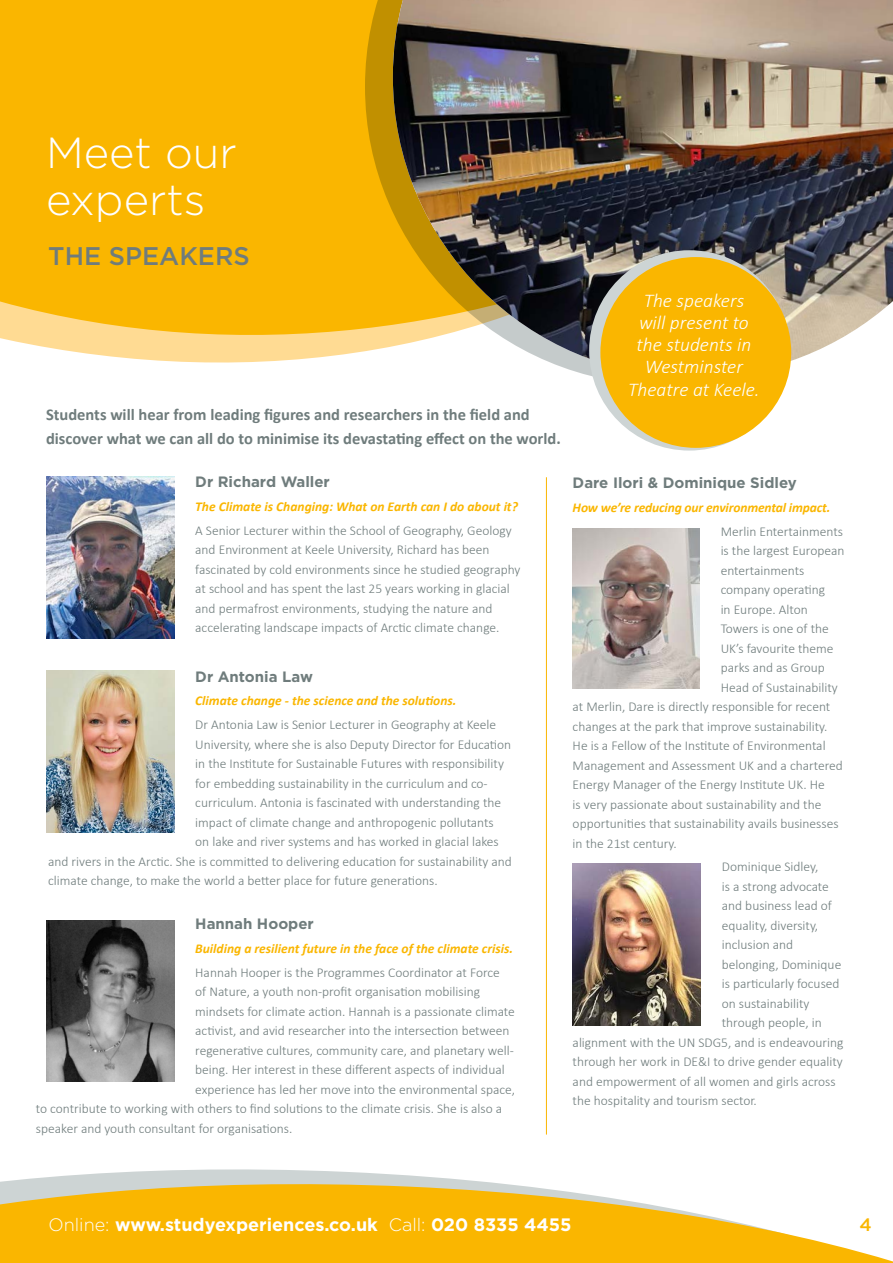
<style>
.page{position:relative;width:893px;height:1263px;background:#fff}
.page>*{position:absolute;margin:0;border:0;box-sizing:border-box;transform-origin:0 0}
.t1{font:300 43.5px/46.5px "Gotham";color:#fff}
.t2{font:500 25.5px "Gotham";color:#6f7c7c}
.t3{font:italic 300 19.5px/22.2px "Calibri";color:#fff;text-align:center}
.t4{font:700 18px "Gotham";color:#fff}
.t5{font:500 18px "Gotham";color:#fab600}
.t6{font:700 16.5px/24px "Calibri";color:#6f7c7c}
.t7{font:700 15px "Gotham";color:#6f7c7c}
.t8{font:300 13.5px/19.5px "Calibri";color:#6f7c7c}
.t9{font:italic 700 13.5px "Calibri";color:#fab600}
.s1{font-weight:300}
</style>
<div class="page">
<svg style="left:0;top:0;width:786px;height:433px;fill:#fab600"></svg>
<svg style="left:365px;top:0;width:423px;height:385px"></svg>
<img style="left:393px;top:0;width:500px;height:377px">
<svg style="left:0;top:1169px;width:893px;height:94px;fill:#fab600"></svg>
<img style="left:46px;top:671px;width:128px;height:161px">
<hr style="left:892px;top:0;width:1px;height:301px;background:#fab600">
<div style="left:589px;top:250px;width:200px;height:201px;background:#cdd4d4;border-radius:50%"></div>
<div style="left:600px;top:257px;width:191px;height:191px;background:#fab600;border-radius:50%"></div>
<img style="left:46px;top:476px;width:128px;height:162px">
<img style="left:46px;top:920px;width:128px;height:162px">
<img style="left:573px;top:528px;width:126px;height:160px">
<img style="left:573px;top:864px;width:128px;height:161px">
<hr style="left:546px;top:477px;width:1px;height:657px;background:#fab600">
<h1 class="t1" style="left:46px;top:129px;width:192px">Meet our experts</h1>
<h2 class="t2" style="left:48px;top:242px;width:203px">THE SPEAKERS</h2>
<p class="t6" style="left:46px;top:402px;width:516px">Students will hear from leading figures and researchers in the field and discover what we can all do to minimise its devastating effect on the world.</p>
<p class="t7" style="left:195px;top:473px;width:136px">Dr Richard Waller</p>
<p class="t9" style="left:195px;top:497px;width:324px">The Climate is Changing: What on Earth can I do about it?</p>
<p class="t8" style="left:195px;top:521px;width:327px">A Senior Lecturer within the School of Geography, Geology and Environment at Keele University, Richard has been fascinated by cold environments since he studied geography at school and has spent the last 25 years working in glacial and permafrost environments, studying the nature and accelerating landscape impacts of Arctic climate change.</p>
<p class="t7" style="left:195px;top:668px;width:119px">Dr Antonia Law</p>
<p class="t9" style="left:195px;top:691px;width:263px">Climate change - the science and the solutions.</p>
<p class="t8" style="left:195px;top:715px;width:303px">Dr Antonia Law is Senior Lecturer in Geography at Keele</p>
<p class="t8" style="left:195px;top:734px;width:317px">University, where she is also Deputy Director for Education</p>
<p class="t8" style="left:195px;top:754px;width:310px">in the Institute for Sustainable Futures with responsibility</p>
<p class="t8" style="left:195px;top:773px;width:294px">for embedding sustainability in the curriculum and co-</p>
<p class="t8" style="left:195px;top:793px;width:307px">curriculum. Antonia is fascinated with understanding the</p>
<p class="t8" style="left:195px;top:812px;width:300px">impact of climate change and anthropogenic pollutants</p>
<p class="t8" style="left:195px;top:832px;width:305px">on lake and river systems and has worked in glacial lakes</p>
<p class="t8" style="left:48px;top:851px;width:465px">and rivers in the Arctic. She is committed to delivering education for sustainability and</p>
<p class="t8" style="left:48px;top:871px;width:391px">climate change, to make the world a better place for future generations.</p>
<p class="t7" style="left:195px;top:915px;width:120px">Hannah Hooper</p>
<p class="t9" style="left:195px;top:939px;width:319px">Building a resilient future in the face of the climate crisis.</p>
<p class="t8" style="left:195px;top:962px;width:306px">Hannah Hooper is the Programmes Coordinator at Force</p>
<p class="t8" style="left:195px;top:982px;width:286px">of Nature, a youth non-profit organisation mobilising</p>
<p class="t8" style="left:195px;top:1001px;width:321px">mindsets for climate action. Hannah is a passionate climate</p>
<p class="t8" style="left:195px;top:1021px;width:316px">activist, and avid researcher into the intersection between</p>
<p class="t8" style="left:195px;top:1040px;width:320px">regenerative cultures, community care, and planetary well-</p>
<p class="t8" style="left:195px;top:1060px;width:311px">being. Her interest in these different aspects of individual</p>
<p class="t8" style="left:195px;top:1079px;width:321px">experience has led her move into the environmental space,</p>
<p class="t8" style="left:36px;top:1099px;width:468px">to contribute to working with others to find solutions to the climate crisis. She is also a</p>
<p class="t8" style="left:36px;top:1118px;width:258px">speaker and youth consultant for organisations.</p>
<h3 class="t3" style="left:628px;top:289px;width:133px">The speakers will present to the students in<br>Westminster<br>Theatre at Keele.</h3>
<p class="t7" style="left:573px;top:474px;width:226px">Dare Ilori &amp; Dominique Sidley</p>
<p class="t9" style="left:573px;top:498px;width:259px">How we’re reducing our environmental impact.</p>
<p class="t8" style="left:721px;top:521px;width:124px">Merlin Entertainments</p>
<p class="t8" style="left:721px;top:541px;width:125px">is the largest European</p>
<p class="t8" style="left:721px;top:560px;width:85px">entertainments</p>
<p class="t8" style="left:721px;top:580px;width:106px">company operating</p>
<p class="t8" style="left:721px;top:599px;width:89px">in Europe. Alton</p>
<p class="t8" style="left:721px;top:619px;width:110px">Towers is one of the</p>
<p class="t8" style="left:721px;top:638px;width:114px">UK’s favourite theme</p>
<p class="t8" style="left:721px;top:658px;width:106px">parks and as Group</p>
<p class="t8" style="left:721px;top:677px;width:119px">Head of Sustainability</p>
<p class="t8" style="left:573px;top:697px;width:259px">at Merlin, Dare is directly responsible for recent</p>
<p class="t8" style="left:573px;top:716px;width:256px">changes at the park that improve sustainability.</p>
<p class="t8" style="left:573px;top:736px;width:254px">He is a Fellow of the Institute of Environmental</p>
<p class="t8" style="left:573px;top:755px;width:272px">Management and Assessment UK and a chartered</p>
<p class="t8" style="left:573px;top:775px;width:254px">Energy Manager of the Energy Institute UK. He</p>
<p class="t8" style="left:573px;top:794px;width:250px">is very passionate about sustainability and the</p>
<p class="t8" style="left:573px;top:814px;width:267px">opportunities that sustainability avails businesses</p>
<p class="t8" style="left:573px;top:833px;width:106px">in the 21st century.</p>
<p class="t8" style="left:722px;top:857px;width:98px">Dominique Sidley,</p>
<p class="t8" style="left:722px;top:876px;width:108px">is a strong advocate</p>
<p class="t8" style="left:722px;top:896px;width:112px">and business lead of</p>
<p class="t8" style="left:722px;top:915px;width:98px">equality, diversity,</p>
<p class="t8" style="left:722px;top:935px;width:73px">inclusion and</p>
<p class="t8" style="left:722px;top:954px;width:121px">belonging, Dominique</p>
<p class="t8" style="left:722px;top:974px;width:119px">is particularly focused</p>
<p class="t8" style="left:722px;top:993px;width:89px">on sustainability</p>
<p class="t8" style="left:722px;top:1013px;width:102px">through people, in</p>
<p class="t8" style="left:573px;top:1032px;width:272px">alignment with the UN SDG5, and is endeavouring</p>
<p class="t8" style="left:573px;top:1052px;width:272px">through her work in DE&amp;I to drive gender equality</p>
<p class="t8" style="left:573px;top:1071px;width:264px">and empowerment of all women and girls across</p>
<p class="t8" style="left:573px;top:1091px;width:186px">the hospitality and tourism sector.</p>
<h3 class="t4" style="left:48px;top:1214px;width:525px"><span class="s1">Online:</span> www.studyexperiences.co.uk <span class="s1">Call:</span> 020 8335 4455</h3>
<h3 class="t5" style="left:859px;top:1215px;width:14px">4</h3>
</div>
